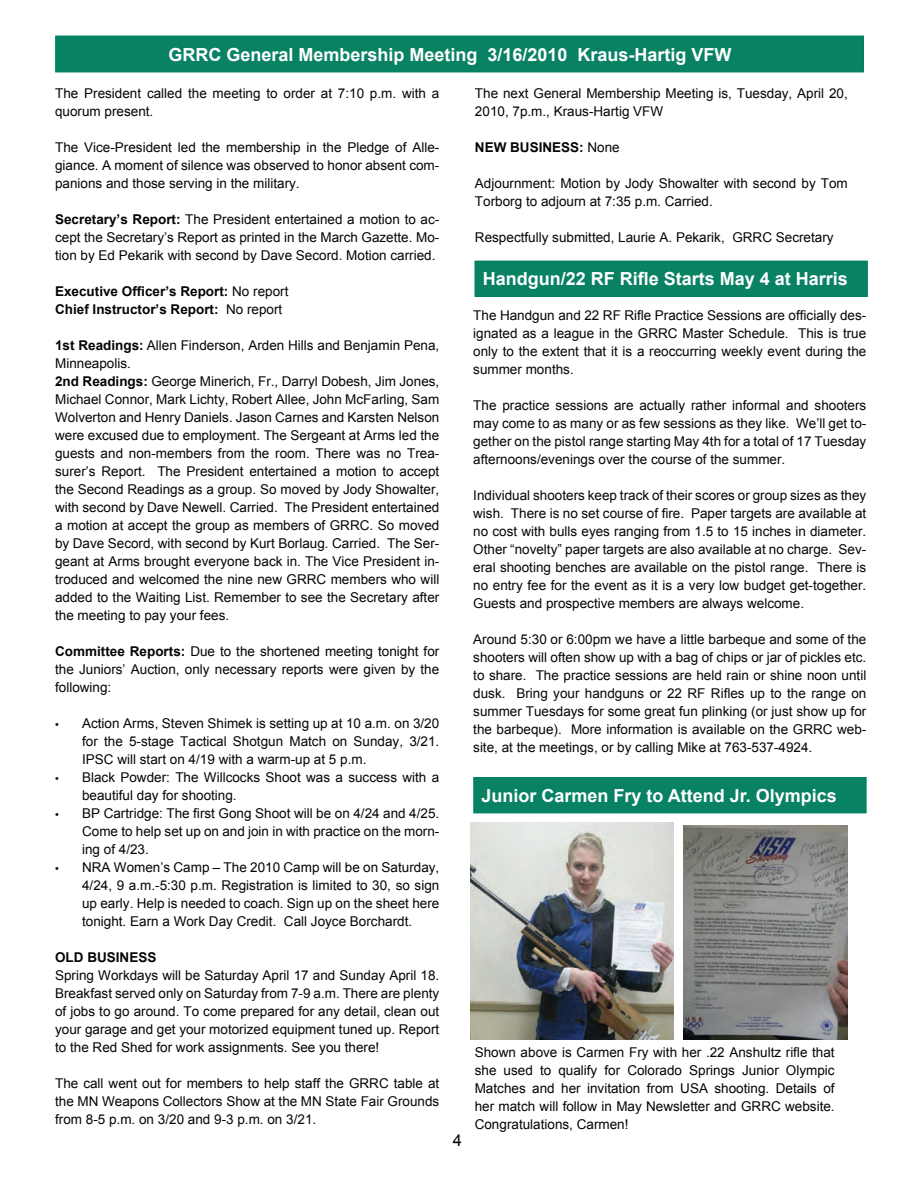
<style>
.page{position:relative;width:918px;height:1188px;background:#fff}
.page>*{position:absolute;margin:0;border:0;box-sizing:border-box;transform-origin:0 0}
.t1{font:700 18px "Arial";color:#fff}
.t2{font:16.5px "Arial";color:#040503}
.t3{font:13.5px/18px "Arial";color:#050604;text-align:justify}
.t4{font:13.5px/18px "Arial";color:#050705;text-align:justify}
.t5{font:13.5px/18px "Arial";color:#040503;text-align:justify}
.t6{font:700 13.5px/18px "Arial";color:#050604}
.s1{font-weight:700}
.s2{font-weight:400}
.s3{font-family:"Myriad Pro"}
</style>
<div class="page">
<div style="left:475px;top:261px;width:392px;height:35px;background:#098264"></div>
<div style="left:475px;top:261px;width:393px;height:36px;border:2px solid #008164"></div>
<div style="left:56px;top:36px;width:807px;height:36px;background:#098264"></div>
<img style="left:471px;top:823px;width:202px;height:216px">
<img style="left:684px;top:826px;width:164px;height:213px">
<div style="left:474px;top:778px;width:392px;height:35px;background:#098264"></div>
<div style="left:473px;top:777px;width:394px;height:36px;border:2px solid #008164"></div>
<h1 class="t1" style="left:168px;top:42px;width:565px">GRRC General Membership Meeting 3/16/2010 Kraus-Hartig VFW</h1>
<p class="t3" style="left:55px;top:85px;width:386px">The President called the meeting to order at 7:10 p.m. with a quorum present.</p>
<p class="t3" style="left:55px;top:139px;width:386px">The Vice-President led the membership in the Pledge of Alle&shy;giance. A moment of silence was observed to honor absent com&shy;panions and those serving in the military.</p>
<p class="t3" style="left:55px;top:211px;width:386px"><span class="s1">Secretary’s Report:</span> The President entertained a motion to ac&shy;cept the Secretary’s Report as printed in the March Gazette. Mo&shy;tion by Ed Pekarik with second by Dave Secord. Motion carried.</p>
<p class="t6" style="left:55px;top:283px;width:235px">Executive Officer’s Report: <span class="s2">No report<br></span>Chief Instructor’s Report: <span class="s2">No report</span></p>
<p class="t3" style="left:55px;top:337px;width:386px;text-align:left"><span class="s1">1st Readings:</span> Allen Finderson, Arden Hills and Benjamin Pena, Minneapolis.<br><span class="s1">2nd Readings:</span> George Minerich, Fr., Darryl Dobesh, Jim Jones, Michael Connor, Mark Lichty, Robert Allee, John McFarling, Sam Wolverton and Henry Daniels. Jason Carnes and Karsten Nelson were excused due to employment. The Sergeant at Arms led the guests and non-members from the room. There was no Trea&shy;surer’s Report. The President entertained a motion to accept the Second Readings as a group. So moved by Jody Showalter, with second by Dave Newell. Carried. The President entertained a motion at accept the group as members of GRRC. So moved by Dave Secord, with second by Kurt Borlaug. Carried. The Ser&shy;geant at Arms brought everyone back in. The Vice President in&shy;troduced and welcomed the nine new GRRC members who will added to the Waiting List. Remember to see the Secretary after the meeting to pay your fees.</p>
<p class="t3" style="left:55px;top:643px;width:386px"><span class="s1">Committee Reports:</span> Due to the shortened meeting tonight for the Juniors’ Auction, only necessary reports were given by the following:</p>
<p class="t3" style="left:82px;top:715px;width:359px;text-indent:-27px"><span class="s3">•</span> Action Arms, Steven Shimek is setting up at 10 a.m. on 3/20 for the 5-stage Tactical Shotgun Match on Sunday, 3/21.<br>IPSC will start on 4/19 with a warm-up at 5 p.m.</p>
<p class="t3" style="left:82px;top:769px;width:359px;text-indent:-27px"><span class="s3">•</span> Black Powder: The Willcocks Shoot was a success with a beautiful day for shooting.</p>
<p class="t3" style="left:82px;top:804px;width:359px;text-indent:-27px"><span class="s3">•</span> BP Cartridge: The first Gong Shoot will be on 4/24 and 4/25.<br>Come to help set up on and join in with practice on the morn&shy;ing of 4/23.</p>
<p class="t3" style="left:82px;top:858px;width:359px;text-indent:-27px"><span class="s3">•</span> NRA Women’s Camp – The 2010 Camp will be on Saturday, 4/24, 9 a.m.-5:30 p.m. Registration is limited to 30, so sign up early. Help is needed to coach. Sign up on the sheet here tonight. Earn a Work Day Credit. Call Joyce Borchardt.</p>
<p class="t6" style="left:55px;top:949px;width:103px">OLD BUSINESS</p>
<p class="t3" style="left:55px;top:966px;width:386px">Spring Workdays will be Saturday April 17 and Sunday April 18.<br>Breakfast served only on Saturday from 7-9 a.m. There are plenty of jobs to go around. To come prepared for any detail, clean out your garage and get your motorized equipment tuned up. Report to the Red Shed for work assignments. See you there!</p>
<p class="t3" style="left:55px;top:1074px;width:386px">The call went out for members to help staff the GRRC table at the MN Weapons Collectors Show at the MN State Fair Grounds from 8-5 p.m. on 3/20 and 9-3 p.m. on 3/21.</p>
<p class="t3" style="left:475px;top:84px;width:374px">The next General Membership Meeting is, Tuesday, April 20,<br>2010, 7p.m., Kraus-Hartig VFW</p>
<p class="t6" style="left:475px;top:139px;width:146px">NEW BUSINESS: <span class="s2">None</span></p>
<p class="t3" style="left:475px;top:174px;width:374px">Adjournment: Motion by Jody Showalter with second by Tom<br>Torborg to adjourn at 7:35 p.m. Carried.</p>
<p class="t3" style="left:475px;top:228px;width:360px">Respectfully submitted, Laurie A. Pekarik, GRRC Secretary</p>
<h1 class="t1" style="left:483px;top:267px;width:367px">Handgun/22 RF Rifle Starts May 4 at Harris</h1>
<p class="t4" style="left:473px;top:307px;width:395px">The Handgun and 22 RF Rifle Practice Sessions are officially des&shy;ignated as a league in the GRRC Master Schedule. This is true only to the extent that it is a reoccurring weekly event during the summer months.</p>
<p class="t4" style="left:473px;top:397px;width:395px">The practice sessions are actually rather informal and shooters may come to as many or as few sessions as they like. We’ll get to&shy;gether on the pistol range starting May 4th for a total of 17 Tuesday afternoons/evenings over the course of the summer.</p>
<p class="t4" style="left:473px;top:487px;width:395px">Individual shooters keep track of their scores or group sizes as they wish. There is no set course of fire. Paper targets are available at no cost with bulls eyes ranging from 1.5 to 15 inches in diameter.<br>Other “novelty” paper targets are also available at no charge. Sev&shy;eral shooting benches are available on the pistol range. There is no entry fee for the event as it is a very low budget get-together.<br>Guests and prospective members are always welcome.</p>
<p class="t4" style="left:473px;top:631px;width:395px">Around 5:30 or 6:00pm we have a little barbeque and some of the shooters will often show up with a bag of chips or jar of pickles etc. to share. The practice sessions are held rain or shine noon until dusk. Bring your handguns or 22 RF Rifles up to the range on summer Tuesdays for some great fun plinking (or just show up for the barbeque). More information is available on the GRRC web&shy;site, at the meetings, or by calling Mike at 763-537-4924.</p>
<h1 class="t1" style="left:482px;top:784px;width:357px">Junior Carmen Fry to Attend Jr. Olympics</h1>
<p class="t5" style="left:475px;top:1043px;width:362px">Shown above is Carmen Fry with her .22 Anshultz rifle that she used to qualify for Colorado Springs Junior Olympic Matches and her invitation from USA shooting. Details of her match will follow in May Newsletter and GRRC website.<br>Congratulations, Carmen!</p>
<p class="t2" style="left:453px;top:1129px;width:11px">4</p>
</div>
